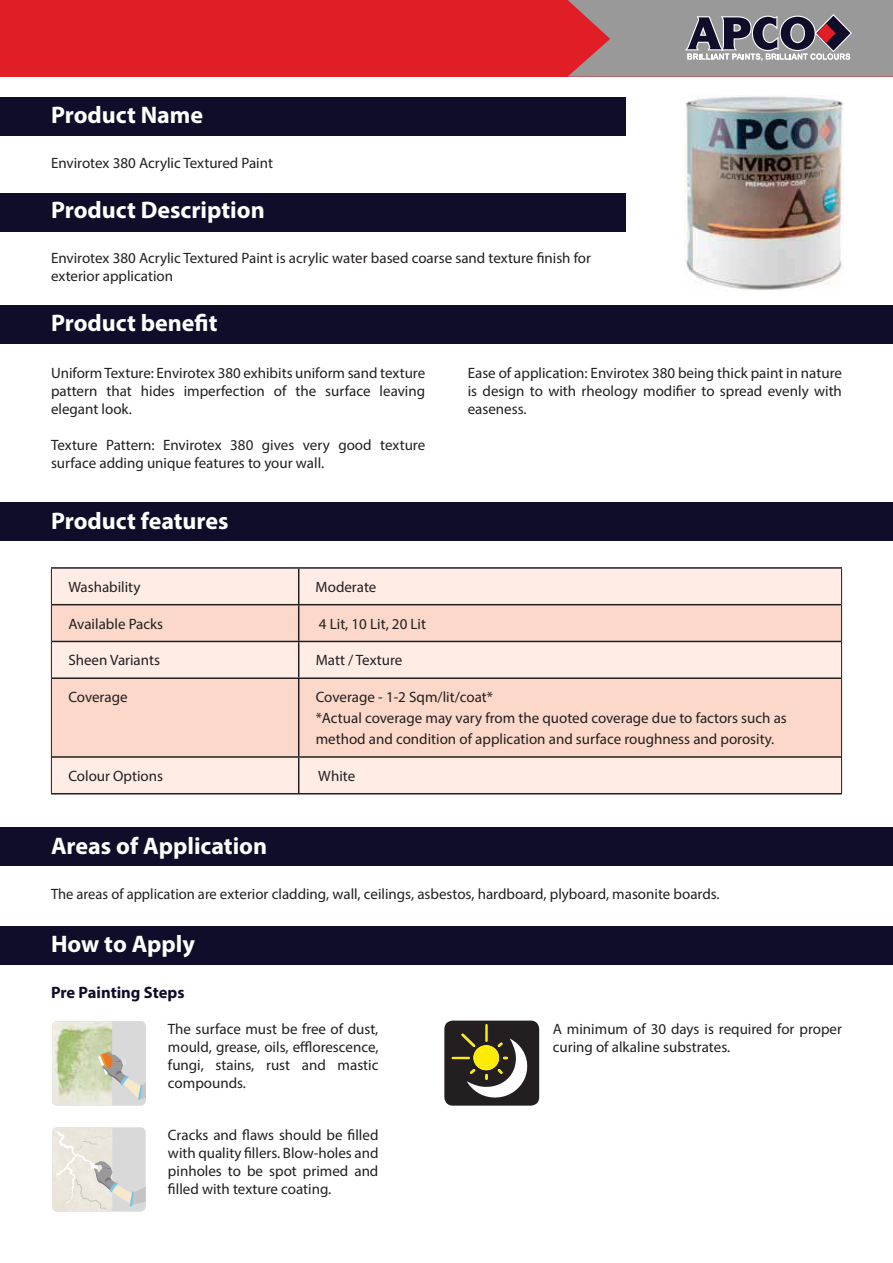
<style>
.page{position:relative;width:893px;height:1263px;background:#fff}
.page>*{position:absolute;margin:0;border:0;box-sizing:border-box;transform-origin:0 0}
.t1{font:700 24px "Myriad Pro";color:#fff}
.t2{font:700 16.5px "Myriad Pro";color:#100d2a}
.t3{font:15px/18px "Myriad Pro";color:#231f20}
</style>
<div class="page">
<div style="left:0;top:0;width:893px;height:77px;background:#e11e26"></div>
<svg style="left:568px;top:0;width:325px;height:77px;background:#968589"></svg>
<div style="left:52px;top:569px;width:789px;height:224px;background:#feece5"></div>
<svg style="left:52px;top:605px;width:789px;height:151px;background:#fadbce"></svg>
<hr style="left:51px;top:567px;width:791px;height:2px;background:#231f20">
<hr style="left:298px;top:569px;width:1px;height:35px;background:#231f20">
<hr style="left:52px;top:604px;width:789px;height:1px;background:#231f20">
<hr style="left:298px;top:605px;width:1px;height:36px;background:#231f20">
<hr style="left:52px;top:641px;width:789px;height:1px;background:#231f20">
<hr style="left:298px;top:642px;width:1px;height:35px;background:#231f20">
<hr style="left:52px;top:677px;width:789px;height:2px;background:#231f20">
<hr style="left:298px;top:679px;width:1px;height:77px;background:#231f20">
<hr style="left:52px;top:756px;width:789px;height:2px;background:#231f20">
<hr style="left:298px;top:758px;width:1px;height:35px;background:#231f20">
<hr style="left:51px;top:793px;width:791px;height:1px;background:#231f20">
<hr style="left:51px;top:569px;width:1px;height:36px;background:#231f20">
<hr style="left:841px;top:569px;width:1px;height:36px;background:#231f20">
<hr style="left:51px;top:605px;width:1px;height:36px;background:#231f20">
<hr style="left:841px;top:605px;width:1px;height:36px;background:#231f20">
<hr style="left:51px;top:641px;width:1px;height:37px;background:#231f20">
<hr style="left:841px;top:641px;width:1px;height:37px;background:#231f20">
<hr style="left:51px;top:678px;width:1px;height:79px;background:#231f20">
<hr style="left:841px;top:678px;width:1px;height:79px;background:#231f20">
<hr style="left:51px;top:757px;width:1px;height:36px;background:#231f20">
<hr style="left:841px;top:757px;width:1px;height:36px;background:#231f20">
<div style="left:0;top:305px;width:893px;height:38px;background:#100d2a"></div>
<div style="left:0;top:98px;width:625px;height:38px;background:#100d2a"></div>
<div style="left:0;top:193px;width:625px;height:38px;background:#100d2a"></div>
<div style="left:0;top:503px;width:893px;height:38px;background:#100d2a"></div>
<div style="left:0;top:828px;width:893px;height:38px;background:#100d2a"></div>
<img style="left:52px;top:1127px;width:60px;height:84px">
<img style="left:52px;top:1164px;width:3px;height:17px">
<svg style="left:55px;top:1130px;width:91px;height:80px;background:#e0ded8"></svg>
<div style="left:0;top:926px;width:893px;height:38px;background:#100d2a"></div>
<div style="left:52px;top:1021px;width:94px;height:85px;background:#d9d9d9;border-radius:5px"></div>
<img style="left:52px;top:1021px;width:60px;height:85px">
<svg style="left:98px;top:1045px;width:48px;height:55px"></svg>
<div style="left:444px;top:1020px;width:95px;height:86px;background:#231f20;border-radius:9px"></div>
<svg style="left:452px;top:1024px;width:76px;height:74px"></svg>
<div style="left:478px;top:1050px;width:16px;height:16px;background:#fdec00;border-radius:50%"></div>
<img style="left:684px;top:95px;width:160px;height:196px">
<h1 class="t1" style="left:51px;top:106px;width:154px">Product Name</h1>
<p class="t3" style="left:51px;top:156px;width:224px">Envirotex 380 Acrylic Textured Paint</p>
<h1 class="t1" style="left:51px;top:201px;width:215px">Product Description</h1>
<p class="t3" style="left:51px;top:251px;width:542px">Envirotex 380 Acrylic Textured Paint is acrylic water based coarse sand texture finish for exterior application</p>
<h1 class="t1" style="left:51px;top:313px;width:168px">Product benefit</h1>
<p class="t3" style="left:51px;top:365px;width:376px;text-align:justify">Uniform Texture: Envirotex 380 exhibits uniform sand texture pattern that hides imperfection of the surface leaving elegant look.</p>
<p class="t3" style="left:51px;top:437px;width:376px">Texture Pattern: Envirotex 380 gives very good texture surface adding unique features to your wall.</p>
<h1 class="t1" style="left:51px;top:512px;width:179px">Product features</h1>
<p class="t3" style="left:468px;top:365px;width:376px;text-align:justify">Ease of application: Envirotex 380 being thick paint in nature is design to with rheology modifier to spread evenly with easeness.</p>
<p class="t3" style="left:68px;top:579px;width:74px">Washability</p>
<p class="t3" style="left:316px;top:579px;width:62px">Moderate</p>
<p class="t3" style="left:68px;top:616px;width:96px">Available Packs</p>
<p class="t3" style="left:319px;top:616px;width:109px">4 Lit, 10 Lit, 20 Lit</p>
<p class="t3" style="left:68px;top:653px;width:93px">Sheen Variants</p>
<p class="t3" style="left:316px;top:653px;width:88px">Matt / Texture</p>
<p class="t3" style="left:68px;top:690px;width:61px">Coverage</p>
<p class="t3" style="left:316px;top:688px;width:473px;line-height:21px">Coverage - 1-2 Sqm/lit/coat*<br>*Actual coverage may vary from the quoted coverage due to factors such as method and condition of application and surface roughness and porosity.</p>
<p class="t3" style="left:68px;top:768px;width:96px">Colour Options</p>
<p class="t3" style="left:318px;top:768px;width:38px">White</p>
<h1 class="t1" style="left:51px;top:837px;width:218px">Areas of Application</h1>
<p class="t3" style="left:51px;top:887px;width:670px">The areas of application are exterior cladding, wall, ceilings, asbestos, hardboard, plyboard, masonite boards.</p>
<h1 class="t1" style="left:51px;top:935px;width:146px">How to Apply</h1>
<p class="t2" style="left:51px;top:986px;width:135px">Pre Painting Steps</p>
<p class="t3" style="left:168px;top:1021px;width:212px;text-align:justify">The surface must be free of dust, mould, grease, oils, efflorescence, fungi, stains, rust and mastic compounds.</p>
<p class="t3" style="left:553px;top:1021px;width:291px">A minimum of 30 days is required for proper curing of alkaline substrates.</p>
<p class="t3" style="left:168px;top:1128px;width:212px;text-align:justify">Cracks and flaws should be filled with quality fillers. Blow-holes and pinholes to be spot primed and filled with texture coating.</p>
</div>
